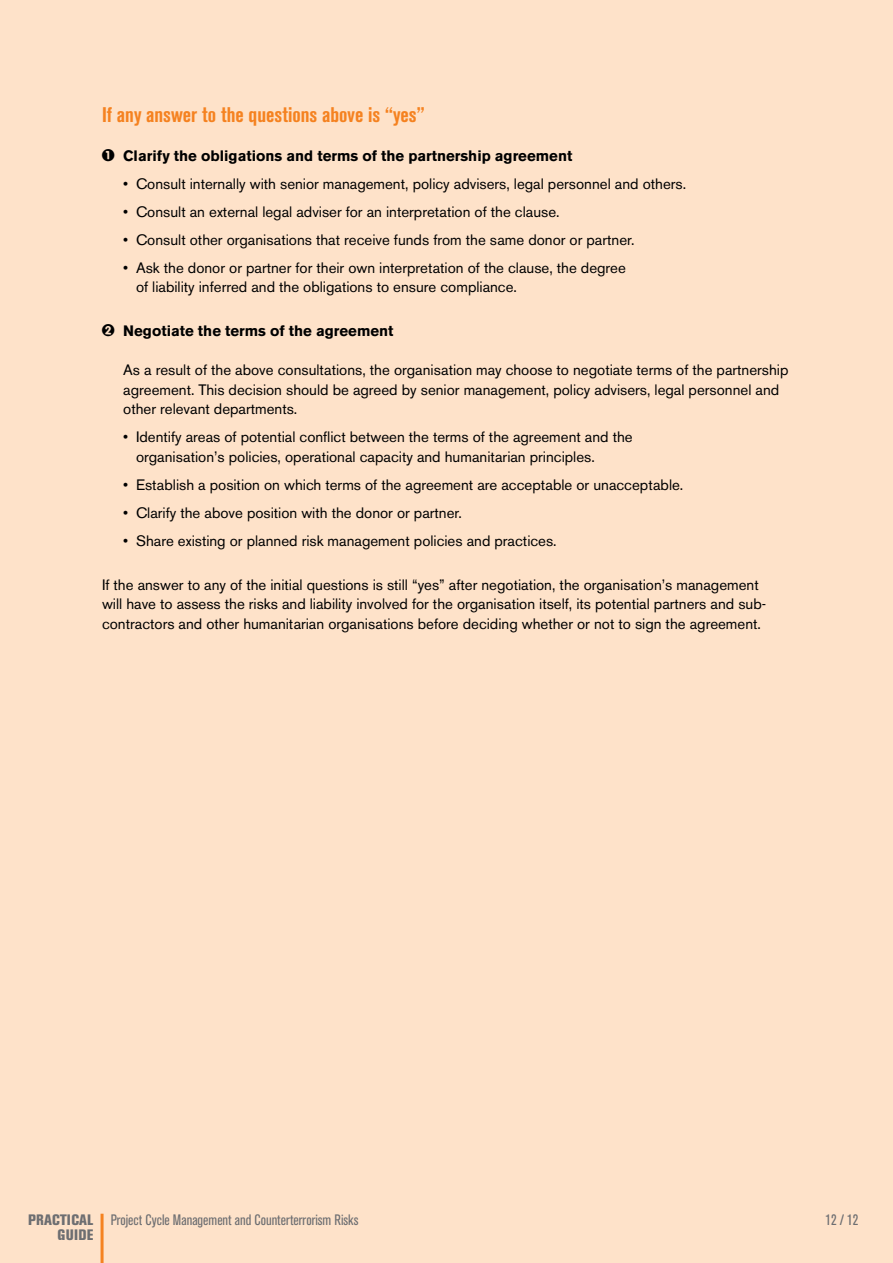
<style>
.page{position:relative;width:893px;height:1263px;background:#fee2c9}
.page>*{position:absolute;margin:0;border:0;box-sizing:border-box;transform-origin:0 0}
.t1{font:700 condensed 21px "Akzidenz Grotesk BE";color:#f58220}
.t2{font:15px/19.5px "Akzidenz Grotesk BE";color:#000}
.t3{font:700 15px "Akzidenz Grotesk BE";color:#000}
.t4{font:condensed 15px "Akzidenz Grotesk BE";color:#6d6e71}
.t5{font:800 condensed 15px/15px "Akzidenz Grotesk BE";letter-spacing:.02em;color:#6d6e71;text-align:right}
.s1{font-family:"Circled";font-weight:400}
</style>
<div class="page">
<hr style="left:101px;top:1214px;width:3px;height:49px;background:#f58220">
<h1 class="t1" style="left:102px;top:102px;width:324px">If any answer to the questions above is “yes”</h1>
<p class="t3" style="left:102px;top:147px;width:472px"><span class="s1">1</span> Clarify the obligations and terms of the partnership agreement</p>
<p class="t2" style="left:123px;top:174px;width:564px">• Consult internally with senior management, policy advisers, legal personnel and others.</p>
<p class="t2" style="left:123px;top:202px;width:438px">• Consult an external legal adviser for an interpretation of the clause.</p>
<p class="t2" style="left:123px;top:230px;width:513px">• Consult other organisations that receive funds from the same donor or partner.</p>
<p class="t2" style="left:136px;top:258px;width:491px;text-indent:-13px">• Ask the donor or partner for their own interpretation of the clause, the degree of liability inferred and the obligations to ensure compliance.</p>
<p class="t3" style="left:102px;top:322px;width:293px"><span class="s1">2</span> Negotiate the terms of the agreement</p>
<p class="t2" style="left:123px;top:360px;width:667px">As a result of the above consultations, the organisation may choose to negotiate terms of the partnership agreement. This decision should be agreed by senior management, policy advisers, legal personnel and other relevant departments.</p>
<p class="t2" style="left:136px;top:427px;width:498px;text-indent:-13px">• Identify areas of potential conflict between the terms of the agreement and the organisation’s policies, operational capacity and humanitarian principles.</p>
<p class="t2" style="left:123px;top:475px;width:562px">• Establish a position on which terms of the agreement are acceptable or unacceptable.</p>
<p class="t2" style="left:123px;top:503px;width:340px">• Clarify the above position with the donor or partner.</p>
<p class="t2" style="left:123px;top:531px;width:435px">• Share existing or planned risk management policies and practices.</p>
<p class="t2" style="left:102px;top:575px;width:666px">If the answer to any of the initial questions is still “yes” after negotiation, the organisation’s management will have to assess the risks and liability involved for the organisation itself, its potential partners and sub&shy;contractors and other humanitarian organisations before deciding whether or not to sign the agreement.</p>
<p class="t5" style="left:28px;top:1212px;width:67px">PRACTICAL<br>GUIDE</p>
<p class="t4" style="left:111px;top:1211px;width:249px">Project Cycle Management and Counterterrorism Risks</p>
<p class="t4" style="left:825px;top:1211px;width:35px">12 / 12</p>
</div>
